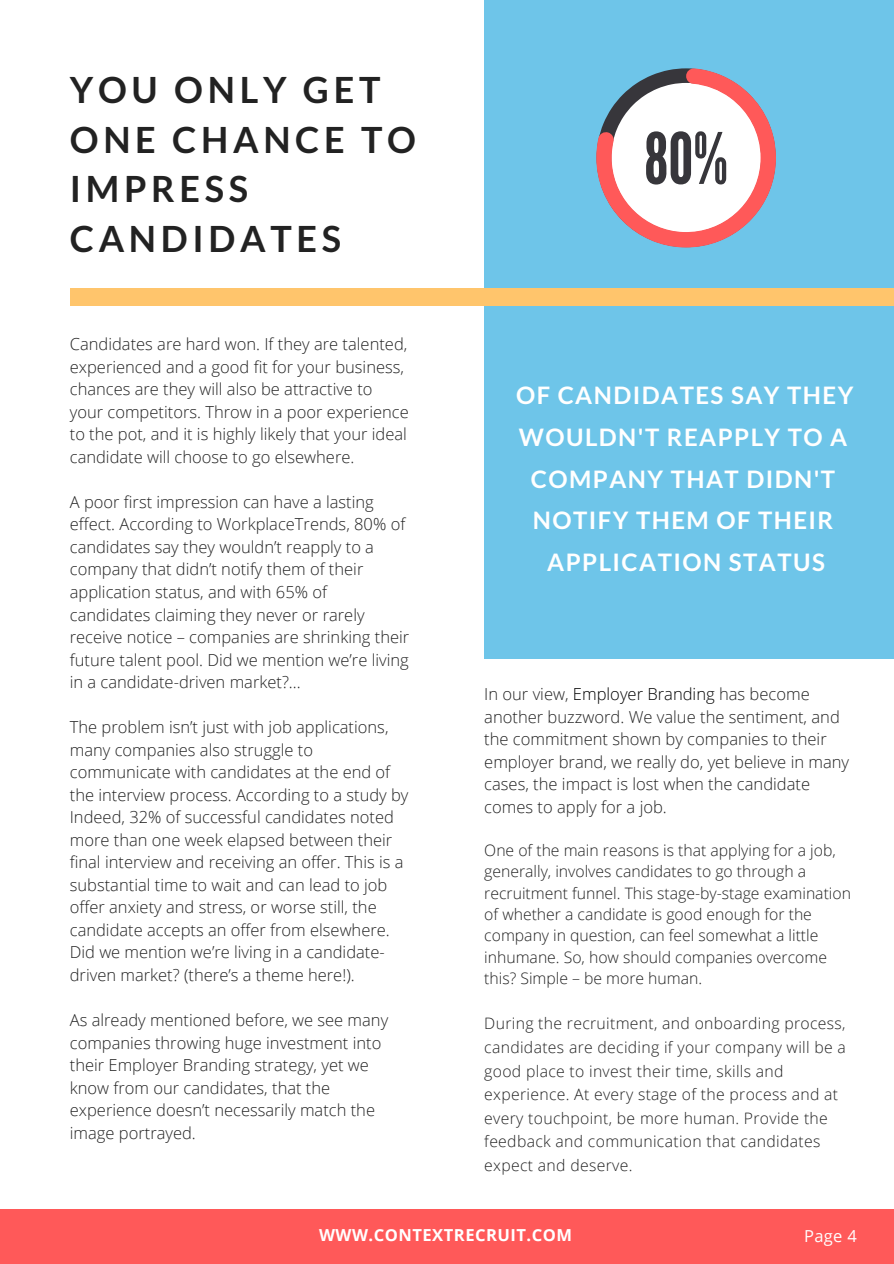
<style>
.page{position:relative;width:894px;height:1264px;background:#fff}
.page>*{position:absolute;margin:0;border:0;box-sizing:border-box;transform-origin:0 0}
.t1{font:700 36px/49.5px "Lato";letter-spacing:.13em;color:#222}
.t2{font:700 24px/41.7px "Lato";letter-spacing:.06em;color:#fff;text-align:center}
.t3{font:300 16.5px/22.5px "Open Sans";color:#222}
.t4{font:700 16.5px "Open Sans";letter-spacing:.03em;color:#fff}
.t5{font:16.5px "Open Sans";color:#fff}
.t6{font:300 15.75px/21.5px "Open Sans";color:#222}
.t7{font:300 15.75px/23.7px "Open Sans";letter-spacing:.02em;color:#222}
.s1{color:#000}
</style>
<div class="page">
<div style="left:484px;top:0;width:409px;height:658px;background:#6ec5e9"></div>
<div style="left:70px;top:288px;width:823px;height:17px;background:#ffc56c"></div>
<div style="left:0;top:1209px;width:893px;height:54px;background:#ff5959"></div>
<svg style="left:596px;top:68px;width:179px;height:179px"></svg>
<h1 class="t1" style="left:70px;top:64px;width:348px">YOU ONLY GET<br>ONE CHANCE TO<br>IMPRESS<br>CANDIDATES</h1>
<p class="t3" style="left:70px;top:332px;width:340px">Candidates are hard won. If they are talented, experienced and a good fit for your business, chances are they will also be attractive to your competitors. Throw in a poor experience to the pot, and it is highly likely that your ideal candidate will choose to go elsewhere.</p>
<p class="t3" style="left:70px;top:490px;width:341px">A poor first impression can have a lasting effect. According to WorkplaceTrends, 80% of candidates say they wouldn’t reapply to a company that didn’t notify them of their application status, and with 65% of candidates claiming they never or rarely receive notice – companies are shrinking their future talent pool. Did we mention we’re living in a candidate-driven market?...</p>
<p class="t3" style="left:70px;top:715px;width:340px">The problem isn’t just with job applications, many companies also struggle to communicate with candidates at the end of the interview process. According to a study by Indeed, 32% of successful candidates noted more than one week elapsed between their final interview and receiving an offer. This is a substantial time to wait and can lead to job offer anxiety and stress, or worse still, the candidate accepts an offer from elsewhere.<br>Did we mention we’re living in a candidate&shy;driven market? (there’s a theme here!).</p>
<p class="t3" style="left:70px;top:1008px;width:320px">As already mentioned before, we see many companies throwing huge investment into their Employer Branding strategy, yet we know from our candidates, that the experience doesn’t necessarily match the image portrayed.</p>
<h2 class="t2" style="left:516px;top:374px;width:339px">OF CANDIDATES SAY THEY<br>WOULDN'T REAPPLY TO A<br>COMPANY THAT DIDN'T<br>NOTIFY THEM OF THEIR<br>APPLICATION STATUS</h2>
<p class="t3" style="left:484px;top:682px;width:366px">In our view, <span class="s1">Employer Branding</span> has become another buzzword. We value the sentiment, and the commitment shown by companies to their employer brand, we really do, yet believe in many cases, the impact is lost when the candidate comes to apply for a job.</p>
<p class="t6" style="left:484px;top:838px;width:368px">One of the main reasons is that applying for a job, generally, involves candidates to go through a recruitment funnel. This stage-by-stage examination of whether a candidate is good enough for the company in question, can feel somewhat a little inhumane. So, how should companies overcome this? Simple – be more human.</p>
<p class="t7" style="left:484px;top:1011px;width:363px">During the recruitment, and onboarding process, candidates are deciding if your company will be a good place to invest their time, skills and experience. At every stage of the process and at every touchpoint, be more human. Provide the feedback and communication that candidates expect and deserve.</p>
<p class="t4" style="left:319px;top:1223px;width:254px">WWW.CONTEXTRECRUIT.COM</p>
<p class="t5" style="left:803px;top:1223px;width:54px">Page 4</p>
</div>
